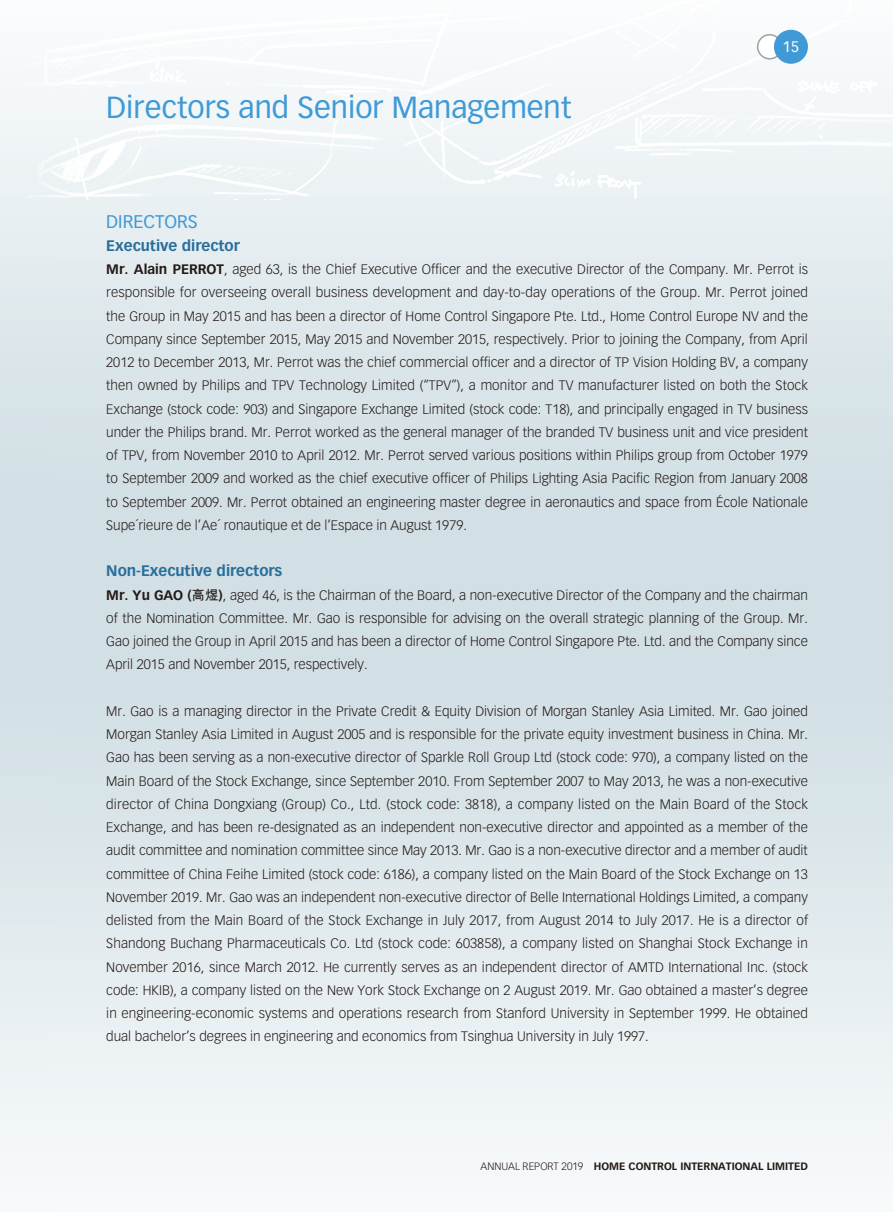
<style>
.page{position:relative;width:893px;height:1212px;background:#fff}
.page>*{position:absolute;margin:0;border:0;box-sizing:border-box;transform-origin:0 0}
.t1{font:30px "Vectora LT Std";color:#3f9ad6}
.t2{font:18px "Vectora LT Std";color:#3f9ad6}
.t3{font:700 15px "Vectora LT Std";color:#286e9b}
.t4{font:15px "Vectora LT Std";color:#fff}
.t5{font:300 13.5px/23.2px "Vectora LT Std";color:#231916;text-align:justify}
.t6{font:700 10.5px "Vectora LT Std";color:#231916}
.s1{font-weight:700}
.s2{font-family:"M Hei HK Bold E Ten B5 H";font-weight:400}
.s3{font-weight:300}
</style>
<div class="page">
<img style="left:0;top:200px;width:1px;height:1012px">
<svg style="left:757px;top:34px;width:22px;height:26px"></svg>
<div style="left:774px;top:30px;width:34px;height:34px;background:#3f9ad6;border-radius:50%"></div>
<h1 class="t1" style="left:106px;top:93px;width:467px">Directors and Senior Management</h1>
<p class="t4" style="left:783px;top:39px;width:18px">15</p>
<h2 class="t2" style="left:106px;top:213px;width:93px">DIRECTORS</h2>
<p class="t3" style="left:106px;top:238px;width:135px">Executive director</p>
<p class="t5" style="left:106px;top:258px;width:703px"><span class="s1">Mr. Alain PERROT</span>, aged 63, is the Chief Executive Officer and the executive Director of the Company. Mr. Perrot is responsible for overseeing overall business development and day-to-day operations of the Group. Mr. Perrot joined the Group in May 2015 and has been a director of Home Control Singapore Pte. Ltd., Home Control Europe NV and the Company since September 2015, May 2015 and November 2015, respectively. Prior to joining the Company, from April 2012 to December 2013, Mr. Perrot was the chief commercial officer and a director of TP Vision Holding BV, a company then owned by Philips and TPV Technology Limited (“TPV”), a monitor and TV manufacturer listed on both the Stock Exchange (stock code: 903) and Singapore Exchange Limited (stock code: T18), and principally engaged in TV business under the Philips brand. Mr. Perrot worked as the general manager of the branded TV business unit and vice president of TPV, from November 2010 to April 2012. Mr. Perrot served various positions within Philips group from October 1979 to September 2009 and worked as the chief executive officer of Philips Lighting Asia Pacific Region from January 2008 to September 2009. Mr. Perrot obtained an engineering master degree in aeronautics and space from École Nationale Supe´rieure de l’Ae´ ronautique et de l’Espace in August 1979.</p>
<p class="t3" style="left:106px;top:564px;width:178px">Non-Executive directors</p>
<p class="t5" style="left:106px;top:584px;width:703px"><span class="s1">Mr. Yu GAO (</span><span class="s2">高煜</span><span class="s1">)</span>, aged 46, is the Chairman of the Board, a non-executive Director of the Company and the chairman of the Nomination Committee. Mr. Gao is responsible for advising on the overall strategic planning of the Group. Mr.<br>Gao joined the Group in April 2015 and has been a director of Home Control Singapore Pte. Ltd. and the Company since April 2015 and November 2015, respectively.</p>
<p class="t5" style="left:106px;top:700px;width:703px">Mr. Gao is a managing director in the Private Credit &amp; Equity Division of Morgan Stanley Asia Limited. Mr. Gao joined Morgan Stanley Asia Limited in August 2005 and is responsible for the private equity investment business in China. Mr.<br>Gao has been serving as a non-executive director of Sparkle Roll Group Ltd (stock code: 970), a company listed on the Main Board of the Stock Exchange, since September 2010. From September 2007 to May 2013, he was a non-executive director of China Dongxiang (Group) Co., Ltd. (stock code: 3818), a company listed on the Main Board of the Stock Exchange, and has been re-designated as an independent non-executive director and appointed as a member of the audit committee and nomination committee since May 2013. Mr. Gao is a non-executive director and a member of audit committee of China Feihe Limited (stock code: 6186), a company listed on the Main Board of the Stock Exchange on 13<br>November 2019. Mr. Gao was an independent non-executive director of Belle International Holdings Limited, a company delisted from the Main Board of the Stock Exchange in July 2017, from August 2014 to July 2017. He is a director of Shandong Buchang Pharmaceuticals Co. Ltd (stock code: 603858), a company listed on Shanghai Stock Exchange in November 2016, since March 2012. He currently serves as an independent director of AMTD International Inc. (stock code: HKIB), a company listed on the New York Stock Exchange on 2 August 2019. Mr. Gao obtained a master’s degree in engineering-economic systems and operations research from Stanford University in September 1999. He obtained dual bachelor’s degrees in engineering and economics from Tsinghua University in July 1997.</p>
<p class="t6" style="left:481px;top:1161px;width:329px"><span class="s3">ANNUAL REPORT 2019</span> HOME CONTROL INTERNATIONAL LIMITED</p>
</div>
